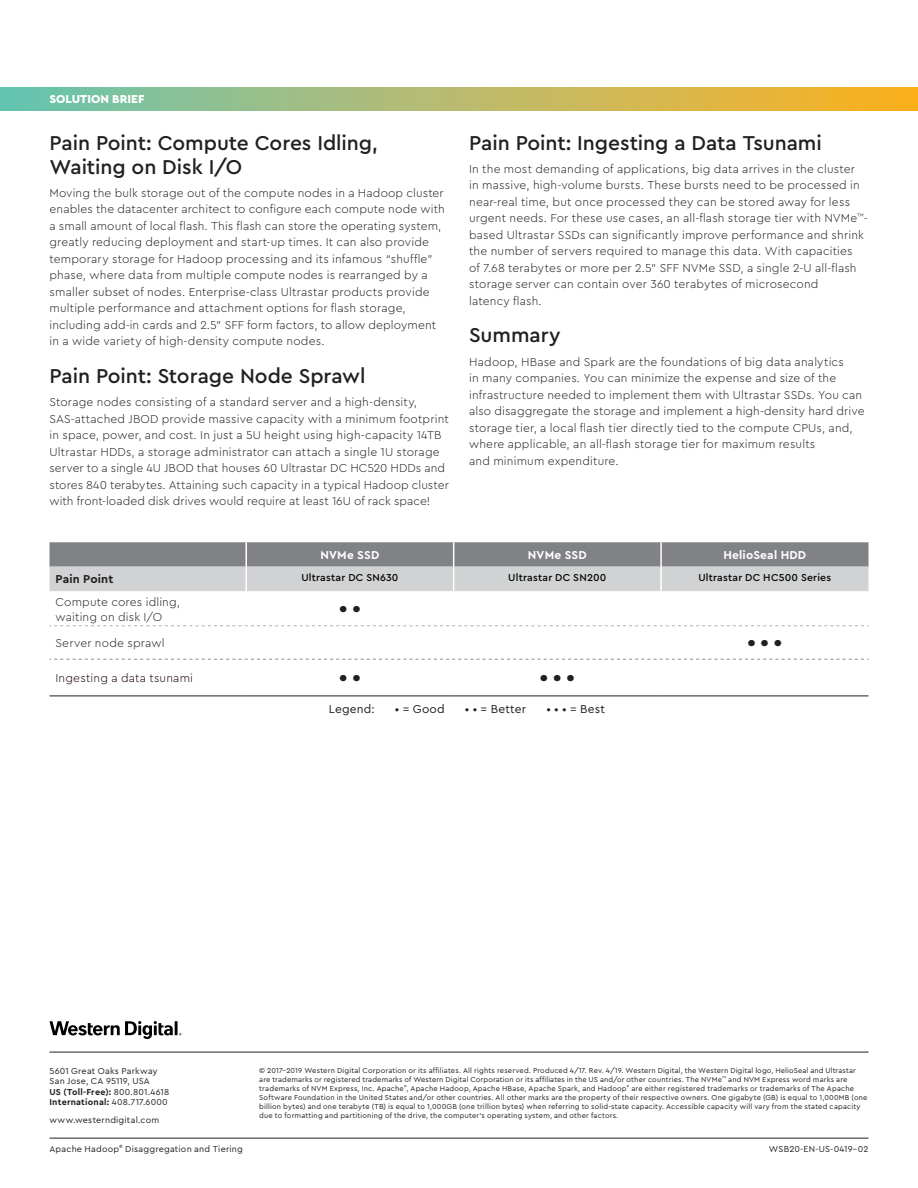
<style>
.page{position:relative;width:918px;height:1188px;background:#fff}
.page>*{position:absolute;margin:0;border:0;box-sizing:border-box;transform-origin:0 0}
.TITLES{font:500 21px/24px "Cera PRO";letter-spacing:-.005em;color:#231f20}
.Table_Sub_Header{font:900 18px "Cera PRO";color:#231f20}
.BODY_TEXT_8_10{font:300 12px/16.5px "Cera PRO";letter-spacing:.01em;color:#231f20}
.Table_Bod_Copy{font:300 12px/15px "Cera PRO";letter-spacing:.015em;color:#231f20}
.Table_Sub_Header-2{font:12px "Cera PRO";letter-spacing:.015em;color:#231f20}
.Table_Sub_Header-3{font:700 12px "Cera PRO";letter-spacing:.015em;color:#fff}
.Table_Bod_Copy-2{font:300 12px "Cera PRO";letter-spacing:.015em;color:#190000}
.TOP_HEADER{font:900 12px "Cera PRO";color:#fff}
.Table_Sub_Header-4{font:700 12px "Cera PRO";letter-spacing:.015em;color:#231f20}
.Table_Sub_Header-5{font:500 10.5px "Cera PRO";letter-spacing:.02em;color:#040503}
.HYPERLINK{font:9px "Cera PRO";letter-spacing:.025em;color:#231f20}
.HYPERLINK-2{font:700 9px "Cera PRO";letter-spacing:.025em;color:#231f20}
.CAPTION__W_RULE{font:9px "Cera PRO";letter-spacing:.025em;color:#231f20}
.PART_NUMBER{font:9px "Cera PRO";letter-spacing:.01em;color:#231f20}
.LEGAL{font:7.5px/9px "Cera PRO";letter-spacing:.025em;color:#231f20}
.s1{font-weight:400}
</style>
<div class="page">
<hr style="left:49px;top:1138px;width:820px;height:1px;background:#231f20">
<div style="left:0;top:87px;width:918px;height:24px;background:linear-gradient(to right,#6ac5b5,#ffb121)"></div>
<hr style="left:49px;top:1052px;width:820px;height:1px;background:#231f20">
<svg style="left:49px;top:1021px;width:132px;height:18px"></svg>
<svg style="left:49px;top:625px;width:820px;height:71px"></svg>
<svg style="left:49px;top:626px;width:820px;height:1px"></svg>
<svg style="left:49px;top:542px;width:820px;height:49px;background:#a9abad"></svg>
<hr style="left:660px;top:567px;width:2px;height:24px;background:#fff">
<hr style="left:49px;top:696px;width:197px;height:1px;background:#231f20">
<hr style="left:246px;top:696px;width:208px;height:1px;background:#231f20">
<hr style="left:454px;top:696px;width:207px;height:1px;background:#231f20">
<hr style="left:661px;top:696px;width:208px;height:1px;background:#231f20">
<svg style="left:49px;top:659px;width:820px;height:1px"></svg>
<p class="TOP_HEADER" style="left:49px;top:91px;width:97px">SOLUTION BRIEF</p>
<p class="TITLES" style="left:49px;top:130px;width:330px">Pain Point: Compute Cores Idling,<br>Waiting on Disk I/O</p>
<p class="BODY_TEXT_8_10" style="left:49px;top:184px;width:397px">Moving the bulk storage out of the compute nodes in a Hadoop cluster enables the datacenter architect to configure each compute node with a small amount of local flash. This flash can store the operating system, greatly reducing deployment and start-up times. It can also provide temporary storage for Hadoop processing and its infamous “shuffle” phase, where data from multiple compute nodes is rearranged by a smaller subset of nodes. Enterprise-class Ultrastar products provide multiple performance and attachment options for flash storage, including add-in cards and 2.5” SFF form factors, to allow deployment in a wide variety of high-density compute nodes.</p>
<p class="TITLES" style="left:49px;top:363px;width:318px">Pain Point: Storage Node Sprawl</p>
<p class="BODY_TEXT_8_10" style="left:49px;top:393px;width:401px">Storage nodes consisting of a standard server and a high-density, SAS-attached JBOD provide massive capacity with a minimum footprint in space, power, and cost. In just a 5U height using high-capacity 14TB Ultrastar HDDs, a storage administrator can attach a single 1U storage server to a single 4U JBOD that houses 60 Ultrastar DC HC520 HDDs and stores 840 terabytes. Attaining such capacity in a typical Hadoop cluster with front-loaded disk drives would require at least 16U of rack space!</p>
<p class="TITLES" style="left:469px;top:130px;width:354px">Pain Point: Ingesting a Data Tsunami</p>
<p class="BODY_TEXT_8_10" style="left:469px;top:160px;width:400px">In the most demanding of applications, big data arrives in the cluster<br>in massive, high-volume bursts. These bursts need to be processed in near-real time, but once processed they can be stored away for less urgent needs. For these use cases, an all-flash storage tier with NVMe<sup>™</sup>- based Ultrastar SSDs can significantly improve performance and shrink the number of servers required to manage this data. With capacities<br>of 7.68 terabytes or more per 2.5” SFF NVMe SSD, a single 2-U all-flash storage server can contain over 360 terabytes of microsecond<br>latency flash.</p>
<p class="TITLES" style="left:469px;top:322px;width:93px">Summary</p>
<p class="BODY_TEXT_8_10" style="left:469px;top:353px;width:397px">Hadoop, HBase and Spark are the foundations of big data analytics<br>in many companies. You can minimize the expense and size of the infrastructure needed to implement them with Ultrastar SSDs. You can also disaggregate the storage and implement a high-density hard drive storage tier, a local flash tier directly tied to the compute CPUs, and, where applicable, an all-flash storage tier for maximum results<br>and minimum expenditure.</p>
<p class="Table_Sub_Header-3" style="left:321px;top:547px;width:60px">NVMe SSD</p>
<p class="Table_Sub_Header-3" style="left:528px;top:547px;width:60px">NVMe SSD</p>
<p class="Table_Sub_Header-3" style="left:723px;top:547px;width:84px">HelioSeal HDD</p>
<p class="Table_Sub_Header-4" style="left:55px;top:571px;width:60px">Pain Point</p>
<p class="Table_Sub_Header-5" style="left:301px;top:571px;width:99px">Ultrastar DC SN630</p>
<p class="Table_Sub_Header-5" style="left:508px;top:571px;width:100px">Ultrastar DC SN200</p>
<p class="Table_Sub_Header-5" style="left:698px;top:571px;width:134px">Ultrastar DC HC500 Series</p>
<p class="Table_Bod_Copy" style="left:55px;top:594px;width:126px">Compute cores idling, waiting on disk I/O</p>
<p class="Table_Sub_Header" style="left:339px;top:596px;width:23px">• •</p>
<p class="Table_Bod_Copy" style="left:55px;top:635px;width:111px">Server node sprawl</p>
<p class="Table_Sub_Header" style="left:747px;top:630px;width:36px">• • •</p>
<p class="Table_Bod_Copy-2" style="left:55px;top:670px;width:139px">Ingesting a data tsunami</p>
<p class="Table_Sub_Header" style="left:339px;top:665px;width:23px">• •</p>
<p class="Table_Sub_Header" style="left:540px;top:665px;width:36px">• • •</p>
<p class="Table_Sub_Header-2" style="left:329px;top:701px;width:47px">Legend:</p>
<p class="Table_Sub_Header-2" style="left:395px;top:701px;width:51px">• = Good</p>
<p class="Table_Sub_Header-2" style="left:465px;top:701px;width:63px">• • = Better</p>
<p class="Table_Sub_Header-2" style="left:546px;top:701px;width:60px">• • • = Best</p>
<p class="HYPERLINK" style="left:49px;top:1065px;width:110px">5601 Great Oaks Parkway</p>
<p class="HYPERLINK" style="left:49px;top:1075px;width:102px">San Jose, CA 95119, USA</p>
<p class="HYPERLINK-2" style="left:49px;top:1086px;width:121px">US (Toll-Free): <span class="s1">800.801.4618</span></p>
<p class="HYPERLINK-2" style="left:49px;top:1096px;width:120px">International: <span class="s1">408.717.6000</span></p>
<p class="HYPERLINK" style="left:49px;top:1114px;width:111px">www.westerndigital.com</p>
<p class="LEGAL" style="left:259px;top:1065px;width:610px">© 2017-2019 Western Digital Corporation or its affiliates. All rights reserved. Produced 4/17. Rev. 4/19. Western Digital, the Western Digital logo, HelioSeal and Ultrastar are trademarks or registered trademarks of Western Digital Corporation or its affiliates in the US and/or other countries. The NVMe<sup>™</sup> and NVM Express word marks are trademarks of NVM Express, Inc. Apache<sup>®</sup>, Apache Hadoop, Apache HBase, Apache Spark, and Hadoop<sup>®</sup> are either registered trademarks or trademarks of The Apache Software Foundation in the United States and/or other countries. All other marks are the property of their respective owners. One gigabyte (GB) is equal to 1,000MB (one billion bytes) and one terabyte (TB) is equal to 1,000GB (one trillion bytes) when referring to solid-state capacity. Accessible capacity will vary from the stated capacity due to formatting and partitioning of the drive, the computer’s operating system, and other factors.</p>
<p class="CAPTION__W_RULE" style="left:49px;top:1143px;width:195px">Apache Hadoop<sup>®</sup> Disaggregation and Tiering</p>
<p class="PART_NUMBER" style="left:769px;top:1143px;width:101px">WSB20-EN-US-0419-02</p>
</div>
